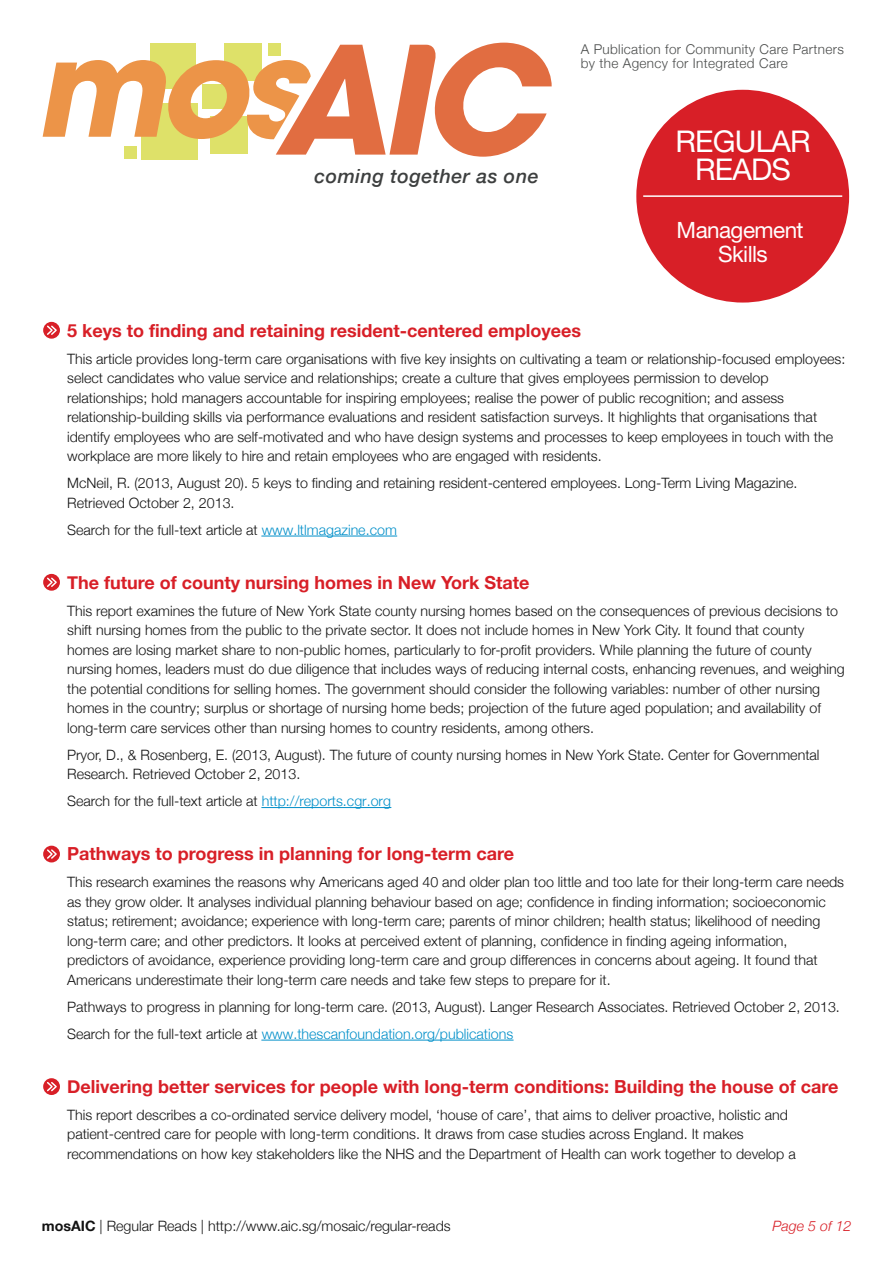
<style>
.page{position:relative;width:893px;height:1263px;background:#fff}
.page>*{position:absolute;margin:0;border:0;box-sizing:border-box;transform-origin:0 0}
.t1{font:30px/28.5px "Helvetica Neue LT Std";letter-spacing:-.025em;color:#fff;text-align:center}
.t2{font:22.5px/24px "Helvetica Neue LT Std";letter-spacing:-.025em;color:#fff;text-align:center}
.t3{font:italic 500 19.5px "Helvetica Neue";letter-spacing:.025em;color:#3d3f3f}
.t4{font:700 18px "Helvetica Neue";color:#d81f27}
.t5{font:300 14.25px/19.5px "Helvetica Neue";color:#121212}
.t6{font:italic 300 14.25px "Helvetica Neue";color:#d81f27}
.t7{font:300 13.5px/13.5px "Helvetica Neue";letter-spacing:.025em;color:#4a4c4b}
.s1{color:#008fc9}
.s2{font-weight:700}
</style>
<div class="page">
<svg style="left:43px;top:322px;width:17px;height:17px"></svg>
<svg style="left:46px;top:324px;width:12px;height:12px"></svg>
<svg style="left:43px;top:574px;width:17px;height:17px"></svg>
<svg style="left:46px;top:576px;width:12px;height:12px"></svg>
<div style="left:43px;top:846px;width:17px;height:16px;background:#d81f27;border-radius:50%"></div>
<svg style="left:47px;top:848px;width:11px;height:12px"></svg>
<svg style="left:43px;top:1078px;width:17px;height:17px"></svg>
<svg style="left:46px;top:1080px;width:12px;height:13px"></svg>
<hr style="left:262px;top:536px;width:135px;height:1px;background:#008fc9">
<hr style="left:262px;top:807px;width:129px;height:1px;background:#008fc9">
<hr style="left:262px;top:1040px;width:251px;height:1px;background:#008fc9">
<div style="left:142px;top:103px;width:56px;height:56px;background:#dee169"></div>
<div style="left:124px;top:146px;width:13px;height:13px;background:#dee169"></div>
<svg style="left:43px;top:43px;width:509px;height:114px"></svg>
<div style="left:636px;top:90px;width:213px;height:213px;background:#d81f27;border-radius:50%"></div>
<hr style="left:643px;top:195px;width:199px;height:2px;background:#fff">
<h3 class="t3" style="left:314px;top:159px;width:226px">coming together as one</h3>
<p class="t7" style="left:581px;top:42px;width:265px">A Publication for Community Care Partners by the Agency for Integrated Care</p>
<h1 class="t1" style="left:675px;top:127px;width:137px">REGULAR<br>READS</h1>
<h2 class="t2" style="left:677px;top:217px;width:129px">Management<br>Skills</h2>
<p class="t4" style="left:67px;top:319px;width:515px">5 keys to finding and retaining resident-centered employees</p>
<p class="t5" style="left:67px;top:348px;width:780px">This article provides long-term care organisations with five key insights on cultivating a team or relationship-focused employees: select candidates who value service and relationships; create a culture that gives employees permission to develop relationships; hold managers accountable for inspiring employees; realise the power of public recognition; and assess relationship-building skills via performance evaluations and resident satisfaction surveys. It highlights that organisations that identify employees who are self-motivated and who have design systems and processes to keep employees in touch with the workplace are more likely to hire and retain employees who are engaged with residents.</p>
<p class="t5" style="left:67px;top:473px;width:732px">McNeil, R. (2013, August 20). 5 keys to finding and retaining resident-centered employees. Long-Term Living Magazine.<br>Retrieved October 2, 2013.</p>
<p class="t5" style="left:67px;top:519px;width:331px">Search for the full-text article at <span class="s1">www.ltlmagazine.com</span></p>
<p class="t4" style="left:67px;top:571px;width:464px">The future of county nursing homes in New York State</p>
<p class="t5" style="left:67px;top:600px;width:779px">This report examines the future of New York State county nursing homes based on the consequences of previous decisions to shift nursing homes from the public to the private sector. It does not include homes in New York City. It found that county homes are losing market share to non-public homes, particularly to for-profit providers. While planning the future of county nursing homes, leaders must do due diligence that includes ways of reducing internal costs, enhancing revenues, and weighing the potential conditions for selling homes. The government should consider the following variables: number of other nursing homes in the country; surplus or shortage of nursing home beds; projection of the future aged population; and availability of long-term care services other than nursing homes to country residents, among others.</p>
<p class="t5" style="left:67px;top:744px;width:754px">Pryor, D., &amp; Rosenberg, E. (2013, August). The future of county nursing homes in New York State. Center for Governmental<br>Research. Retrieved October 2, 2013.</p>
<p class="t5" style="left:67px;top:791px;width:325px">Search for the full-text article at <span class="s1">http://reports.cgr.org</span></p>
<p class="t4" style="left:67px;top:842px;width:448px">Pathways to progress in planning for long-term care</p>
<p class="t5" style="left:67px;top:872px;width:778px">This research examines the reasons why Americans aged 40 and older plan too little and too late for their long-term care needs as they grow older. It analyses individual planning behaviour based on age; confidence in finding information; socioeconomic status; retirement; avoidance; experience with long-term care; parents of minor children; health status; likelihood of needing long-term care; and other predictors. It looks at perceived extent of planning, confidence in finding ageing information, predictors of avoidance, experience providing long-term care and group differences in concerns about ageing. It found that Americans underestimate their long-term care needs and take few steps to prepare for it.</p>
<p class="t5" style="left:67px;top:993px;width:774px;line-height:27px">Pathways to progress in planning for long-term care. (2013, August). Langer Research Associates. Retrieved October 2, 2013.<br>Search for the full-text article at <span class="s1">www.thescanfoundation.org/publications</span></p>
<p class="t4" style="left:67px;top:1075px;width:773px">Delivering better services for people with long-term conditions: Building the house of care</p>
<p class="t5" style="left:67px;top:1104px;width:730px">This report describes a co-ordinated service delivery model, ‘house of care’, that aims to deliver proactive, holistic and patient-centred care for people with long-term conditions. It draws from case studies across England. It makes recommendations on how key stakeholders like the NHS and the Department of Health can work together to develop a</p>
<p class="t5" style="left:42px;top:1216px;width:410px"><span class="s2">mosAIC</span> | Regular Reads | http://www.aic.sg/mosaic/regular-reads</p>
<p class="t6" style="left:773px;top:1218px;width:80px">Page 5 of 12</p>
</div>
